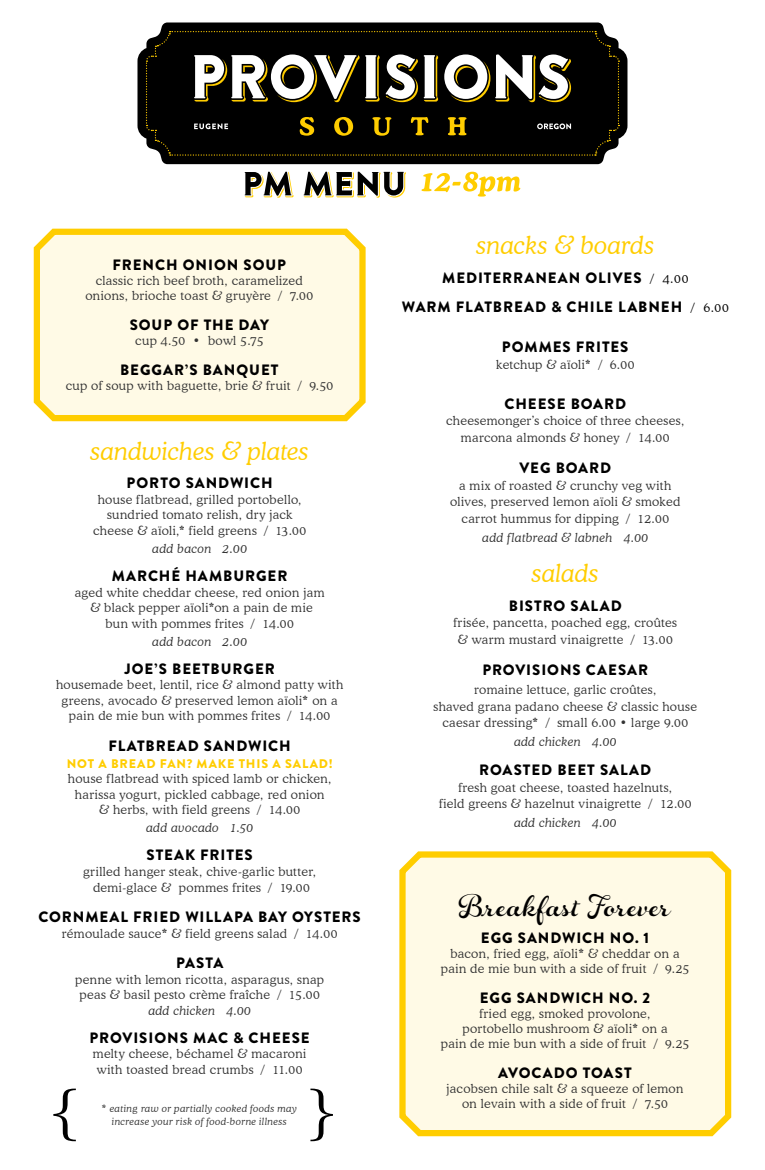
<style>
.page{position:relative;width:765px;height:1170px;background:#fff}
.page>*{position:absolute;margin:0;border:0;box-sizing:border-box;transform-origin:0 0}
.Item{font:37.5px "Rosarian";color:#000}
.Category{font:italic 300 25px "Cooper BT";letter-spacing:.005em;color:#ffcd00}
.Item-2{font:900 15px "Brandon Grotesque";letter-spacing:.065em;color:#000}
.Description{font:900 15px "Brandon Grotesque";letter-spacing:.065em;color:#000}
.Description-2{font:300 12.5px/15.5px "Cooper BT";letter-spacing:.03em;color:#333;text-align:center}
.Description-3{font:italic 300 12.5px "Cooper BT";letter-spacing:.03em;color:#333}
.Item-3{font:300 12.5px/15.5px "Cooper BT";letter-spacing:.03em;color:#333;text-align:center}
.Item-4{font:900 12.5px "Brandon Grotesque";letter-spacing:.07em;color:#ffcd00}
.Description-4{font:italic 300 10px/12.5px "Cooper BT";letter-spacing:.04em;color:#333;text-align:center}
.s1{font-family:"Cooper BT";font-weight:300;font-size:12.5px}
</style>
<div class="page">
<svg style="left:33px;top:228px;width:333px;height:194px;background:#fff5d0"></svg>
<svg style="left:137px;top:23px;width:490px;height:141px;fill:#000"></svg>
<svg style="left:143px;top:28px;width:479px;height:131px;background:#1b1b1b"></svg>
<svg style="left:145px;top:31px;width:475px;height:125px;background:#302e25"></svg>
<div style="left:403px;top:855px;width:325px;height:278px;background:#fffae6;border-radius:17px"></div>
<div style="left:399px;top:851px;width:332px;height:285px;border:6px solid #ffcd00;border-radius:17px"></div>
<svg style="left:245px;top:172px;width:49px;height:26px"></svg>
<svg style="left:304px;top:172px;width:102px;height:26px"></svg>
<svg style="left:421px;top:172px;width:99px;height:25px"></svg>
<svg style="left:310px;top:1089px;width:23px;height:52px"></svg>
<svg style="left:53px;top:1089px;width:23px;height:52px"></svg>
<p class="Item-2" style="left:113px;top:254px;width:175px">FRENCH ONION SOUP</p>
<p class="Description-2" style="left:85px;top:273px;width:229px;line-height:15px">classic rich beef broth, caramelized onions, brioche toast &amp; gruyère / 7.00</p>
<p class="Item-2" style="left:130px;top:314px;width:141px">SOUP OF THE DAY</p>
<p class="Description-2" style="left:135px;top:333px;width:130px">cup 4.50 • bowl 5.75</p>
<p class="Item-2" style="left:120px;top:359px;width:160px">BEGGAR’S BANQUET</p>
<p class="Description-2" style="left:66px;top:378px;width:269px">cup of soup with baguette, brie &amp; fruit / 9.50</p>
<p class="Category" style="left:91px;top:436px;width:220px">sandwiches &amp; plates</p>
<p class="Item-2" style="left:127px;top:472px;width:148px">PORTO SANDWICH</p>
<p class="Description-2" style="left:93px;top:491px;width:214px">house flatbread, grilled portobello, sundried tomato relish, dry jack cheese &amp; aïoli,* field greens / 13.00</p>
<p class="Description-3" style="left:152px;top:541px;width:96px">add bacon 2.00</p>
<p class="Item-2" style="left:112px;top:565px;width:177px">MARCHÉ HAMBURGER</p>
<p class="Description-2" style="left:75px;top:584px;width:251px">aged white cheddar cheese, red onion jam &amp; black pepper aïoli*on a pain de mie<br>bun with pommes frites / 14.00</p>
<p class="Description-3" style="left:152px;top:634px;width:96px">add bacon 2.00</p>
<p class="Item-2" style="left:124px;top:658px;width:152px">JOE’S BEETBURGER</p>
<p class="Description-2" style="left:56px;top:677px;width:289px">housemade beet, lentil, rice &amp; almond patty with greens, avocado &amp; preserved lemon aïoli* on a pain de mie bun with pommes frites / 14.00</p>
<p class="Item-2" style="left:108px;top:735px;width:184px">FLATBREAD SANDWICH</p>
<p class="Item-4" style="left:67px;top:755px;width:268px">NOT A BREAD FAN? MAKE THIS A SALAD!</p>
<p class="Description-2" style="left:68px;top:771px;width:265px">house flatbread with spiced lamb or chicken, harissa yogurt, pickled cabbage, red onion<br>&amp; herbs, with field greens / 14.00</p>
<p class="Description-3" style="left:146px;top:820px;width:109px">add avocado 1.50</p>
<p class="Item-2" style="left:146px;top:845px;width:108px">STEAK FRITES</p>
<p class="Description-2" style="left:83px;top:864px;width:235px">grilled hanger steak, chive-garlic butter, demi-glace &amp; pommes frites / 19.00</p>
<p class="Item-2" style="left:38px;top:906px;width:324px">CORNMEAL FRIED WILLAPA BAY OYSTERS</p>
<p class="Description-2" style="left:62px;top:925px;width:277px">rémoulade sauce* &amp; field greens salad / 14.00</p>
<p class="Item-2" style="left:176px;top:952px;width:49px">PASTA</p>
<p class="Item-3" style="left:75px;top:971px;width:250px">penne with lemon ricotta, asparagus, snap peas &amp; basil pesto crème fraîche / 15.00</p>
<p class="Description-3" style="left:148px;top:1003px;width:104px">add chicken 4.00</p>
<p class="Item-2" style="left:90px;top:1027px;width:222px">PROVISIONS MAC &amp; CHEESE</p>
<p class="Description-2" style="left:93px;top:1046px;width:215px">melty cheese, béchamel &amp; macaroni with toasted bread crumbs / 11.00</p>
<p class="Description-4" style="left:102px;top:1103px;width:197px">* eating raw or partially cooked foods may increase your risk of food-borne illness</p>
<p class="Category" style="left:476px;top:230px;width:179px">snacks &amp; boards</p>
<p class="Item-2" style="left:442px;top:267px;width:248px">MEDITERRANEAN OLIVES <span class="s1">/ 4.00</span></p>
<p class="Item-2" style="left:402px;top:296px;width:328px">WARM FLATBREAD &amp; CHILE LABNEH <span class="s1">/ 6.00</span></p>
<p class="Item-2" style="left:502px;top:336px;width:128px">POMMES FRITES</p>
<p class="Description-2" style="left:496px;top:356px;width:140px">ketchup &amp; aïoli* / 6.00</p>
<p class="Item-2" style="left:504px;top:393px;width:123px">CHEESE BOARD</p>
<p class="Description-2" style="left:446px;top:413px;width:240px;line-height:16.5px">cheesemonger’s choice of three cheeses, marcona almonds &amp; honey / 14.00</p>
<p class="Item-2" style="left:519px;top:457px;width:93px">VEG BOARD</p>
<p class="Description-2" style="left:450px;top:477px;width:232px;line-height:16.5px">a mix of roasted &amp; crunchy veg with olives, preserved lemon aïoli &amp; smoked carrot hummus for dipping / 12.00</p>
<p class="Description-3" style="left:482px;top:530px;width:168px">add flatbread &amp; labneh 4.00</p>
<p class="Category" style="left:532px;top:558px;width:68px">salads</p>
<p class="Item-2" style="left:509px;top:595px;width:114px">BISTRO SALAD</p>
<p class="Description-2" style="left:454px;top:615px;width:225px;line-height:16.5px">frisée, pancetta, poached egg, croûtes &amp; warm mustard vinaigrette / 13.00</p>
<p class="Description" style="left:482px;top:660px;width:167px">PROVISIONS CAESAR</p>
<p class="Description-2" style="left:434px;top:682px;width:265px;line-height:16.5px">romaine lettuce, garlic croûtes,<br>shaved grana padano cheese &amp; classic house caesar dressing* / small 6.00 • large 9.00</p>
<p class="Description-3" style="left:514px;top:734px;width:104px">add chicken 4.00</p>
<p class="Item-2" style="left:479px;top:760px;width:173px">ROASTED BEET SALAD</p>
<p class="Description-2" style="left:439px;top:779px;width:254px;line-height:16.5px">fresh goat cheese, toasted hazelnuts,<br>field greens &amp; hazelnut vinaigrette / 12.00</p>
<p class="Description-3" style="left:514px;top:815px;width:104px">add chicken 4.00</p>
<p class="Item" style="left:459px;top:881px;width:214px">Breakfast Forever</p>
<p class="Item-2" style="left:481px;top:927px;width:170px">EGG SANDWICH NO. 1</p>
<p class="Description-2" style="left:441px;top:946px;width:250px;line-height:15px">bacon, fried egg, aïoli* &amp; cheddar on a pain de mie bun with a side of fruit / 9.25</p>
<p class="Item-2" style="left:480px;top:987px;width:172px">EGG SANDWICH NO. 2</p>
<p class="Description-2" style="left:441px;top:1006px;width:250px;line-height:15px">fried egg, smoked provolone,<br>portobello mushroom &amp; aïoli* on a<br>pain de mie bun with a side of fruit / 9.25</p>
<p class="Item-2" style="left:498px;top:1062px;width:135px">AVOCADO TOAST</p>
<p class="Description-2" style="left:447px;top:1081px;width:238px;line-height:15px">jacobsen chile salt &amp; a squeeze of lemon on levain with a side of fruit / 7.50</p>
</div>
